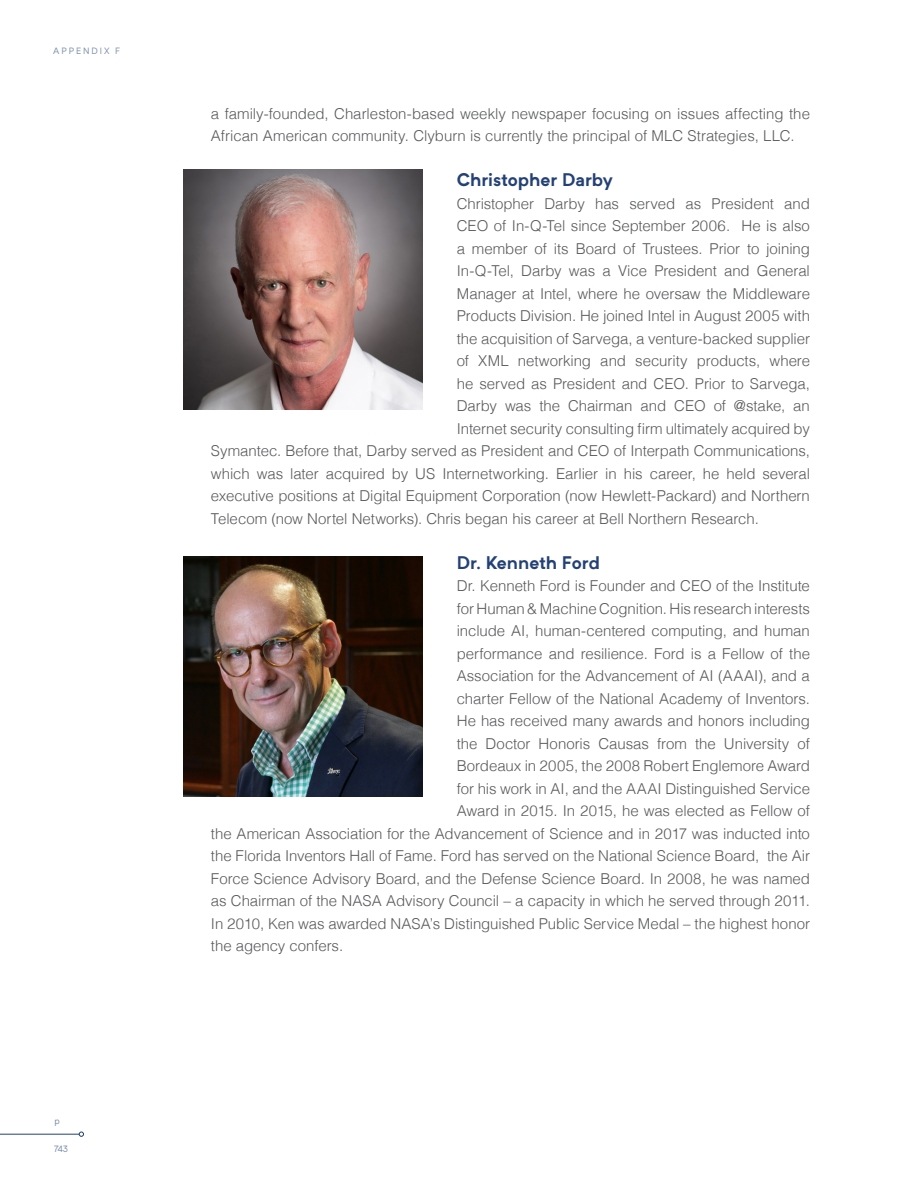
<style>
.page{position:relative;width:918px;height:1188px;background:#fff}
.page>*{position:absolute;margin:0;border:0;box-sizing:border-box;transform-origin:0 0}
.t1{font:700 18px "Neutrif Pro";color:#244176}
.t2{font:300 15px/22.5px "Helvetica";letter-spacing:-.005em;color:#58595b}
.t3{font:9px "Neutrif Pro";letter-spacing:.21em;color:#7c8dad}
</style>
<div class="page">
<svg style="left:79px;top:1132px;width:5px;height:5px"></svg>
<hr style="left:0;top:1134px;width:79px;height:1px;background:#244176">
<img style="left:183px;top:170px;width:240px;height:240px">
<img style="left:183px;top:556px;width:240px;height:240px">
<p class="t3" style="left:53px;top:45px;width:69px">APPENDIX F</p>
<p class="t3" style="left:55px;top:1115px;width:7px">p</p>
<p class="t3" style="left:54px;top:1143px;width:16px">743</p>
<p class="t2" style="left:211px;top:101px;width:601px">a family-founded, Charleston-based weekly newspaper focusing on issues affecting the<br>African American community. Clyburn is currently the principal of MLC Strategies, LLC.</p>
<p class="t1" style="left:457px;top:168px;width:158px">Christopher Darby</p>
<p class="t2" style="left:457px;top:191px;width:355px">Christopher Darby has served as President and</p>
<p class="t2" style="left:457px;top:214px;width:355px">CEO of In-Q-Tel since September 2006. He is also</p>
<p class="t2" style="left:457px;top:236px;width:355px">a member of its Board of Trustees. Prior to joining</p>
<p class="t2" style="left:457px;top:259px;width:355px">In-Q-Tel, Darby was a Vice President and General</p>
<p class="t2" style="left:457px;top:281px;width:355px">Manager at Intel, where he oversaw the Middleware</p>
<p class="t2" style="left:457px;top:304px;width:355px">Products Division. He joined Intel in August 2005 with</p>
<p class="t2" style="left:457px;top:326px;width:355px">the acquisition of Sarvega, a venture-backed supplier</p>
<p class="t2" style="left:457px;top:349px;width:355px">of XML networking and security products, where</p>
<p class="t2" style="left:457px;top:371px;width:355px">he served as President and CEO. Prior to Sarvega,</p>
<p class="t2" style="left:457px;top:394px;width:355px">Darby was the Chairman and CEO of @stake, an</p>
<p class="t2" style="left:457px;top:416px;width:355px">Internet security consulting firm ultimately acquired by</p>
<p class="t2" style="left:211px;top:439px;width:601px">Symantec. Before that, Darby served as President and CEO of Interpath Communications,</p>
<p class="t2" style="left:211px;top:461px;width:601px">which was later acquired by US Internetworking. Earlier in his career, he held several</p>
<p class="t2" style="left:211px;top:484px;width:601px">executive positions at Digital Equipment Corporation (now Hewlett-Packard) and Northern</p>
<p class="t2" style="left:211px;top:506px;width:549px">Telecom (now Nortel Networks). Chris began his career at Bell Northern Research.</p>
<p class="t1" style="left:457px;top:550px;width:145px">Dr. Kenneth Ford</p>
<p class="t2" style="left:457px;top:574px;width:355px">Dr. Kenneth Ford is Founder and CEO of the Institute</p>
<p class="t2" style="left:457px;top:596px;width:355px">for Human &amp; Machine Cognition. His research interests</p>
<p class="t2" style="left:457px;top:619px;width:355px">include AI, human-centered computing, and human</p>
<p class="t2" style="left:457px;top:641px;width:355px">performance and resilience. Ford is a Fellow of the</p>
<p class="t2" style="left:457px;top:664px;width:355px">Association for the Advancement of AI (AAAI), and a</p>
<p class="t2" style="left:457px;top:686px;width:355px">charter Fellow of the National Academy of Inventors.</p>
<p class="t2" style="left:457px;top:709px;width:355px">He has received many awards and honors including</p>
<p class="t2" style="left:457px;top:731px;width:355px">the Doctor Honoris Causas from the University of</p>
<p class="t2" style="left:457px;top:754px;width:355px">Bordeaux in 2005, the 2008 Robert Englemore Award</p>
<p class="t2" style="left:457px;top:776px;width:355px">for his work in AI, and the AAAI Distinguished Service</p>
<p class="t2" style="left:457px;top:799px;width:355px">Award in 2015. In 2015, he was elected as Fellow of</p>
<p class="t2" style="left:211px;top:821px;width:601px">the American Association for the Advancement of Science and in 2017 was inducted into</p>
<p class="t2" style="left:211px;top:844px;width:601px">the Florida Inventors Hall of Fame. Ford has served on the National Science Board, the Air</p>
<p class="t2" style="left:211px;top:866px;width:601px">Force Science Advisory Board, and the Defense Science Board. In 2008, he was named</p>
<p class="t2" style="left:211px;top:889px;width:601px">as Chairman of the NASA Advisory Council – a capacity in which he served through 2011.</p>
<p class="t2" style="left:211px;top:911px;width:601px">In 2010, Ken was awarded NASA’s Distinguished Public Service Medal – the highest honor</p>
<p class="t2" style="left:211px;top:934px;width:134px">the agency confers.</p>
</div>
